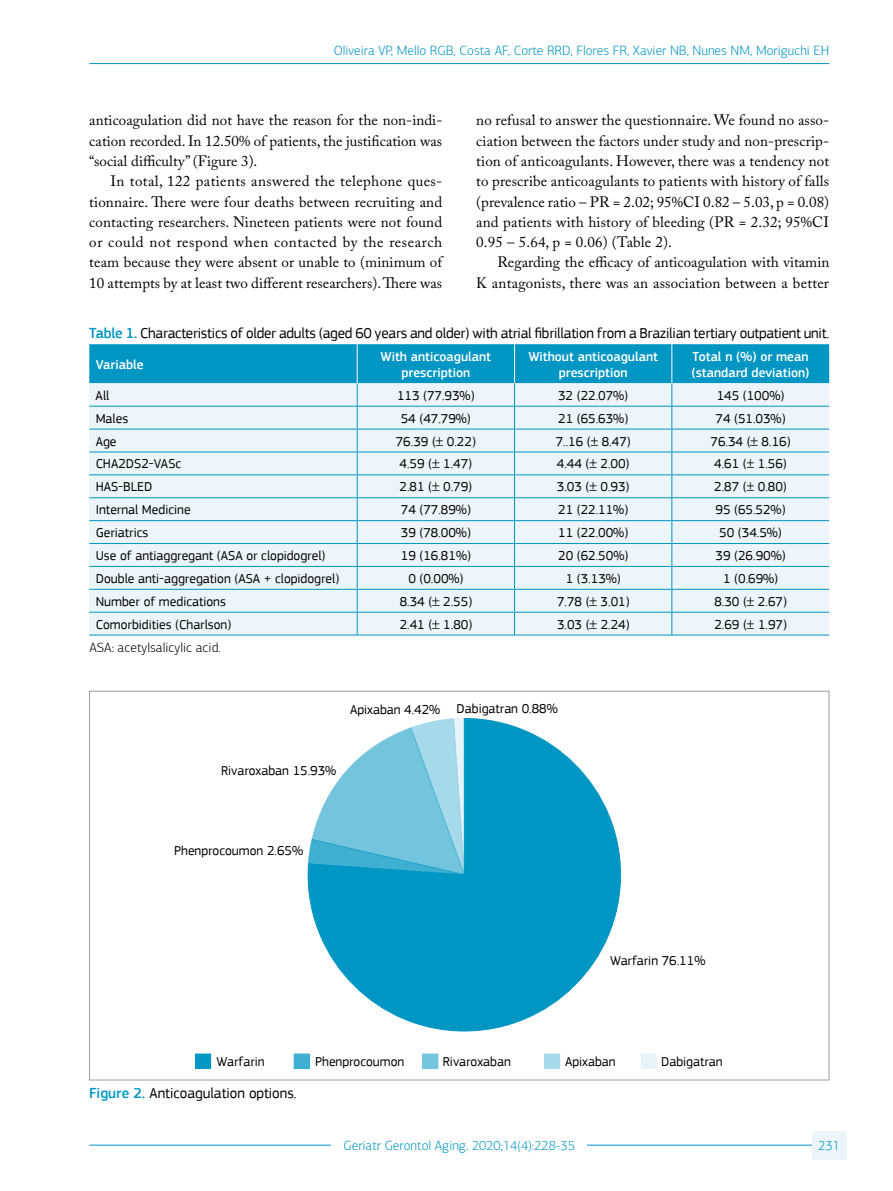
<style>
.page{position:relative;width:893px;height:1191px;background:#fff}
.page>*{position:absolute;margin:0;border:0;box-sizing:border-box;transform-origin:0 0}
.t1{font:15px/20.2px "Adobe Caslon Pro";letter-spacing:.005em;color:#000;text-align:justify}
.t2{font:15px "PF Square Sans Pro";letter-spacing:-.015em;color:#000}
.t3{font:13.5px "PF Square Sans Pro";color:#000}
.t4{font:300 13.5px "PF Agora Sans Pro";color:#0096c3}
.t5{font:500 13.5px/16.2px "PF Square Sans Pro";color:#fff;text-align:center}
.t6{font:300 13.5px "PF Agora Sans Pro";color:#000}
.s1{font-weight:500;color:#0096c3}
</style>
<div class="page">
<hr style="left:89px;top:1144px;width:740px;height:1px;background:#0096c3">
<hr style="left:89px;top:63px;width:740px;height:1px;background:#0096c3">
<div style="left:332px;top:1133px;width:255px;height:23px;background:#fff"></div>
<div style="left:812px;top:1130px;width:34px;height:29px;background:#ebf5fa"></div>
<hr style="left:89px;top:634px;width:268px;height:1px;background:#0096c3">
<hr style="left:357px;top:634px;width:157px;height:1px;background:#0096c3">
<hr style="left:514px;top:634px;width:158px;height:1px;background:#0096c3">
<hr style="left:672px;top:634px;width:157px;height:1px;background:#0096c3">
<svg style="left:308px;top:718px;width:312px;height:313px;background:#1da2c9"></svg>
<div style="left:196px;top:1054px;width:15px;height:14px;background:#0096c3"></div>
<div style="left:195px;top:1053px;width:16px;height:15px;border:1px solid #0096c3"></div>
<div style="left:294px;top:1054px;width:15px;height:14px;background:#40b0d2"></div>
<div style="left:423px;top:1054px;width:15px;height:14px;background:#73c5de"></div>
<div style="left:545px;top:1054px;width:15px;height:14px;background:#a6daea"></div>
<div style="left:641px;top:1054px;width:15px;height:14px;background:#e6f4f9"></div>
<svg style="left:89px;top:344px;width:740px;height:290px;background:#c2e4f0"></svg>
<p class="t4" style="left:334px;top:42px;width:497px">Oliveira VP, Mello RGB, Costa AF, Corte RRD, Flores FR, Xavier NB, Nunes NM, Moriguchi EH</p>
<p class="t1" style="left:476px;top:110px;width:354px">no refusal to answer the questionnaire. We found no asso&shy;ciation between the factors under study and non-prescrip&shy;tion of anticoagulants. However, there was a tendency not to prescribe anticoagulants to patients with history of falls (prevalence ratio – PR = 2.02; 95%CI 0.82 – 5.03, p = 0.08) and patients with history of bleeding (PR = 2.32; 95%CI 0.95 – 5.64, p = 0.06) (Table 2).</p>
<p class="t1" style="left:476px;top:252px;width:355px;text-align:right">Regarding the efficacy of anticoagulation with vitamin<br>K antagonists, there was an association between a better</p>
<p class="t2" style="left:89px;top:324px;width:741px"><span class="s1">Table 1.</span> Characteristics of older adults (aged 60 years and older) with atrial fibrillation from a Brazilian tertiary outpatient unit.</p>
<p class="t5" style="left:96px;top:356px;width:49px">Variable</p>
<p class="t5" style="left:381px;top:348px;width:112px">With anticoagulant prescription</p>
<p class="t5" style="left:528px;top:348px;width:131px">Without anticoagulant prescription</p>
<p class="t5" style="left:691px;top:348px;width:119px;text-align:left">Total n (%) or mean (standard deviation)</p>
<p class="t3" style="left:96px;top:387px;width:15px">All</p>
<p class="t3" style="left:397px;top:387px;width:79px">113 (77.93%)</p>
<p class="t3" style="left:558px;top:387px;width:72px">32 (22.07%)</p>
<p class="t3" style="left:717px;top:387px;width:69px">145 (100%)</p>
<p class="t3" style="left:96px;top:410px;width:34px">Males</p>
<p class="t3" style="left:401px;top:410px;width:72px">54 (47.79%)</p>
<p class="t3" style="left:558px;top:410px;width:72px">21 (65.63%)</p>
<p class="t3" style="left:715px;top:410px;width:72px">74 (51.03%)</p>
<p class="t3" style="left:96px;top:433px;width:22px">Age</p>
<p class="t3" style="left:396px;top:433px;width:82px">76.39 ( 0.22)</p>
<p class="t3" style="left:556px;top:433px;width:77px">7..16 ( 8.47)</p>
<p class="t3" style="left:710px;top:433px;width:82px">76.34 ( 8.16)</p>
<p class="t3" style="left:96px;top:456px;width:87px">CHA2DS2-VASc</p>
<p class="t3" style="left:400px;top:456px;width:74px">4.59 ( 1.47)</p>
<p class="t3" style="left:557px;top:456px;width:74px">4.44 ( 2.00)</p>
<p class="t3" style="left:714px;top:456px;width:74px">4.61 ( 1.56)</p>
<p class="t3" style="left:96px;top:479px;width:58px">HAS-BLED</p>
<p class="t3" style="left:400px;top:479px;width:74px">2.81 ( 0.79)</p>
<p class="t3" style="left:557px;top:479px;width:74px">3.03 ( 0.93)</p>
<p class="t3" style="left:714px;top:479px;width:74px">2.87 ( 0.80)</p>
<p class="t3" style="left:96px;top:502px;width:96px">Internal Medicine</p>
<p class="t3" style="left:401px;top:502px;width:72px">74 (77.89%)</p>
<p class="t3" style="left:558px;top:502px;width:72px">21 (22.11%)</p>
<p class="t3" style="left:715px;top:502px;width:72px">95 (65.52%)</p>
<p class="t3" style="left:96px;top:525px;width:54px">Geriatrics</p>
<p class="t3" style="left:401px;top:525px;width:72px">39 (78.00%)</p>
<p class="t3" style="left:558px;top:525px;width:72px">11 (22.00%)</p>
<p class="t3" style="left:719px;top:525px;width:64px">50 (34.5%)</p>
<p class="t3" style="left:96px;top:548px;width:231px">Use of antiaggregant (ASA or clopidogrel)</p>
<p class="t3" style="left:401px;top:548px;width:72px">19 (16.81%)</p>
<p class="t3" style="left:558px;top:548px;width:72px">20 (62.50%)</p>
<p class="t3" style="left:716px;top:548px;width:72px">39 (26.90%)</p>
<p class="t3" style="left:96px;top:570px;width:245px">Double anti-aggregation (ASA + clopidogrel)</p>
<p class="t3" style="left:408px;top:570px;width:57px">0 (0.00%)</p>
<p class="t3" style="left:566px;top:570px;width:57px">1 (3.13%)</p>
<p class="t3" style="left:723px;top:570px;width:57px">1 (0.69%)</p>
<p class="t3" style="left:96px;top:593px;width:132px">Number of medications</p>
<p class="t3" style="left:400px;top:593px;width:74px">8.34 ( 2.55)</p>
<p class="t3" style="left:557px;top:593px;width:74px">7.78 ( 3.01)</p>
<p class="t3" style="left:714px;top:593px;width:74px">8.30 ( 2.67)</p>
<p class="t3" style="left:96px;top:616px;width:137px">Comorbidities (Charlson)</p>
<p class="t3" style="left:400px;top:616px;width:74px">2.41 ( 1.80)</p>
<p class="t3" style="left:557px;top:616px;width:74px">3.03 ( 2.24)</p>
<p class="t3" style="left:714px;top:616px;width:74px">2.69 ( 1.97)</p>
<p class="t6" style="left:89px;top:639px;width:133px">ASA: acetylsalicylic acid.</p>
<p class="t1" style="left:89px;top:110px;width:355px">anticoagulation did not have the reason for the non-indi&shy;cation recorded. In 12.50% of patients, the justification was “social difficulty” (Figure 3).</p>
<p class="t1" style="left:89px;top:171px;width:355px;text-indent:21px">In total, 122 patients answered the telephone ques&shy;tionnaire. There were four deaths between recruiting and contacting researchers. Nineteen patients were not found or could not respond when contacted by the research team because they were absent or unable to (minimum of 10 attempts by at least two different researchers). There was</p>
<p class="t3" style="left:350px;top:700px;width:209px">Apixaban 4.42% Dabigatran 0.88%</p>
<p class="t3" style="left:221px;top:763px;width:117px">Rivaroxaban 15.93%</p>
<p class="t3" style="left:174px;top:842px;width:130px">Phenprocoumon 2.65%</p>
<p class="t3" style="left:610px;top:952px;width:97px">Warfarin 76.11%</p>
<p class="t3" style="left:217px;top:1053px;width:50px">Warfarin</p>
<p class="t3" style="left:315px;top:1053px;width:91px">Phenprocoumon</p>
<p class="t3" style="left:443px;top:1053px;width:69px">Rivaroxaban</p>
<p class="t3" style="left:565px;top:1053px;width:52px">Apixaban</p>
<p class="t3" style="left:661px;top:1053px;width:63px">Dabigatran</p>
<p class="t2" style="left:89px;top:1084px;width:209px"><span class="s1">Figure 2.</span> Anticoagulation options.</p>
<p class="t4" style="left:344px;top:1137px;width:233px">Geriatr Gerontol Aging. 2020;14(4):228-35</p>
<p class="t4" style="left:818px;top:1137px;width:23px">231</p>
</div>
